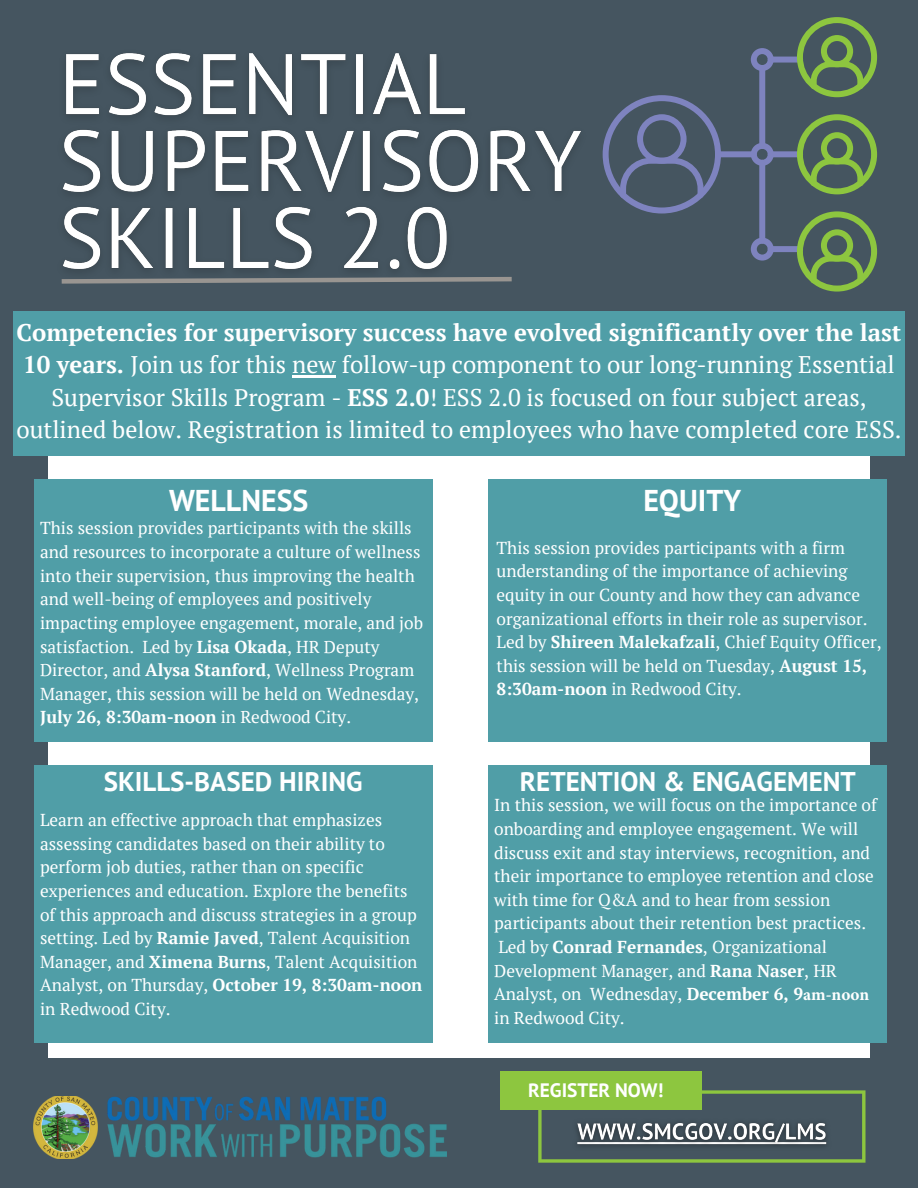
<style>
.page{position:relative;width:918px;height:1188px;background:#455560}
.page>*{position:absolute;margin:0;border:0;box-sizing:border-box;transform-origin:0 0}
.t1{font:700 30px "PT Sans";color:#fff}
.t2{font:700 27px "PT Sans";color:#fff}
.t3{font:24px/32.7px "PT Serif";color:#fff;text-align:center}
.t4{font:700 19.35px "PT Sans";color:#fff}
.t5{font:17.25px/23.7px "PT Serif";color:#fff}
.s1{font-weight:700}
.s2{font-family:"Minion Pro";font-weight:700}
</style>
<div class="page">
<div style="left:48px;top:322px;width:822px;height:736px;background:#fff"></div>
<img style="left:34px;top:1096px;width:413px;height:62px">
<img style="left:63px;top:53px;width:518px;height:217px">
<div style="left:500px;top:1071px;width:202px;height:39px;background:#8dc63f"></div>
<svg style="left:538px;top:1090px;width:327px;height:73px"></svg>
<img style="left:567px;top:1108px;width:270px;height:48px">
<svg style="left:61px;top:277px;width:451px;height:7px"></svg>
<svg style="left:603px;top:95px;width:118px;height:119px"></svg>
<div style="left:759px;top:160px;width:6px;height:84px;background:#7e83bf;border-radius:3px"></div>
<div style="left:759px;top:65px;width:6px;height:84px;background:#7e83bf;border-radius:3px"></div>
<div style="left:768px;top:57px;width:35px;height:6px;background:#7e83bf;border-radius:3px"></div>
<div style="left:715px;top:151px;width:42px;height:6px;background:#7e83bf;border-radius:3px"></div>
<svg style="left:751px;top:48px;width:23px;height:23px"></svg>
<svg style="left:751px;top:143px;width:23px;height:23px"></svg>
<svg style="left:751px;top:238px;width:23px;height:23px"></svg>
<div style="left:768px;top:151px;width:35px;height:6px;background:#7e83bf;border-radius:3px"></div>
<div style="left:768px;top:246px;width:35px;height:6px;background:#7e83bf;border-radius:3px"></div>
<svg style="left:797px;top:17px;width:80px;height:80px"></svg>
<svg style="left:797px;top:114px;width:80px;height:80px"></svg>
<svg style="left:797px;top:211px;width:80px;height:81px"></svg>
<div style="left:13px;top:312px;width:892px;height:144px;background:#509ea7"></div>
<hr style="left:292px;top:375px;width:44px;height:3px;background:#fff">
<div style="left:34px;top:479px;width:398px;height:263px;background:#509ea7"></div>
<div style="left:489px;top:479px;width:398px;height:263px;background:#509ea7"></div>
<div style="left:34px;top:765px;width:398px;height:277px;background:#509ea7"></div>
<div style="left:489px;top:765px;width:398px;height:277px;background:#509ea7"></div>
<p class="t3" style="left:16px;top:315px;width:887px"><span class="s1">Competencies for supervisory success have evolved significantly over the last 10 years.</span> Join us for this new follow-up component to our long-running Essential Supervisor Skills Program - <span class="s1">ESS 2.0</span>! ESS 2.0 is focused on four subject areas, outlined below. Registration is limited to employees who have completed core ESS.</p>
<p class="t1" style="left:169px;top:481px;width:141px">WELLNESS</p>
<p class="t5" style="left:40px;top:516px;width:385px">This session provides participants with the skills and resources to incorporate a culture of wellness into their supervision, thus improving the health and well-being of employees and positively impacting employee engagement, morale, and job satisfaction. Led by <span class="s1">Lisa Okada</span>, HR Deputy Director, and <span class="s1">Alysa Stanford</span>, Wellness Program Manager, this session will be held on Wednesday, <span class="s1">July 26, 8:30am-noon</span> in Redwood City.</p>
<p class="t2" style="left:104px;top:763px;width:260px">SKILLS-BASED HIRING</p>
<p class="t5" style="left:40px;top:808px;width:384px">Learn an effective approach that emphasizes assessing candidates based on their ability to perform job duties, rather than on specific experiences and education. Explore the benefits of this approach and discuss strategies in a group setting. Led by <span class="s1">Ramie Javed</span>, Talent Acquisition Manager, and <span class="s1">Ximena Burns</span>, Talent Acquisition Analyst, on Thursday, <span class="s1">October 19, 8:30am-noon </span>in Redwood City.</p>
<p class="t1" style="left:643px;top:481px;width:99px">EQUITY</p>
<p class="t5" style="left:497px;top:535px;width:387px">This session provides participants with a firm understanding of the importance of achieving equity in our County and how they can advance organizational efforts in their role as supervisor.<br>Led by <span class="s1">Shireen Malekafzali</span>, Chief Equity Officer, this session will be held on Tuesday, <span class="s1">August 15, 8:30am-noon</span> in Redwood City.</p>
<p class="t2" style="left:520px;top:763px;width:337px">RETENTION &amp; ENGAGEMENT</p>
<p class="t5" style="left:494px;top:793px;width:384px">In this session, we will focus on the importance of onboarding and employee engagement. We will discuss exit and stay interviews, recognition, and their importance to employee retention and close with time for Q&amp;A and to hear from session participants about their retention best practices.<br>Led by <span class="s1">Conrad Fernandes</span>, Organizational Development Manager, and <span class="s1">Rana Naser</span>, HR Analyst, on Wednesday, <span class="s1">December 6, 9</span><span class="s2">am-noon </span>in Redwood City.</p>
<p class="t4" style="left:528px;top:1077px;width:137px">REGISTER NOW!</p>
</div>
